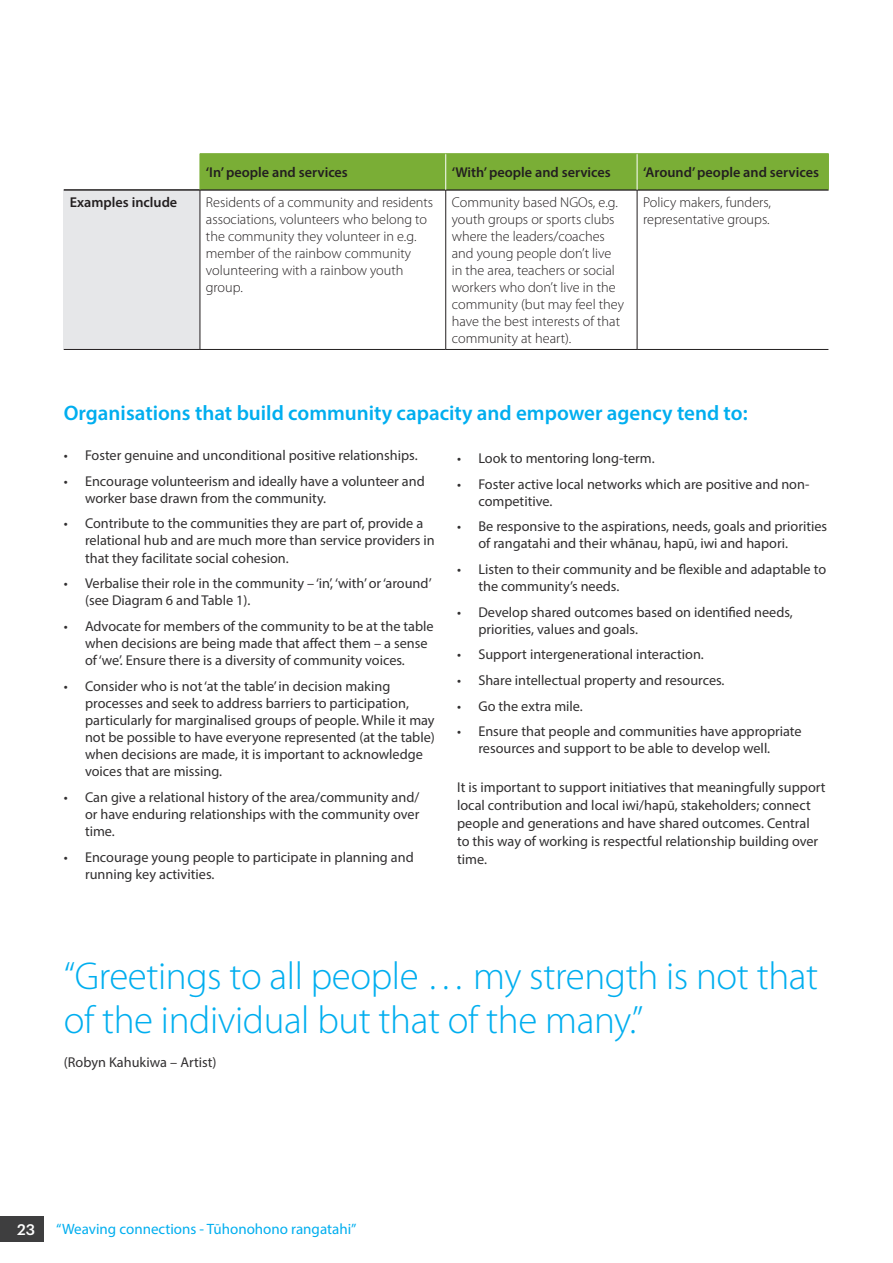
<style>
.page{position:relative;width:893px;height:1263px;background:#fff}
.page>*{position:absolute;margin:0;border:0;box-sizing:border-box;transform-origin:0 0}
.Quote_large_blue{font:300 39px/43.5px "Myriad Pro";letter-spacing:-.01em;color:#00aeef}
.Subhead_1{font:600 21px "Myriad Pro";color:#00aeef}
.t1{font:15px "Myriad Pro";color:#00aeef}
.t2{font:500 15px "Graphik";color:#fff}
.Body_Bullets{font:14.25px/17.1px "Myriad Pro";color:#312f30}
.Table_text{font:300 14.25px/17.1px "Myriad Pro";color:#231f20}
.Body{font:14.25px/18px "Myriad Pro";color:#312f30}
.Table_text-2{font:600 14.25px "Myriad Pro";color:#231f20}
</style>
<div class="page">
<div style="left:0;top:1216px;width:44px;height:25px;background:#3e3e3f"></div>
<div style="left:64px;top:190px;width:136px;height:159px;background:#e6e7e9"></div>
<hr style="left:200px;top:190px;width:1px;height:159px;background:#231f20">
<hr style="left:445px;top:190px;width:1px;height:159px;background:#231f20">
<hr style="left:637px;top:190px;width:1px;height:159px;background:#231f20">
<hr style="left:64px;top:349px;width:136px;height:1px;background:#231f20">
<hr style="left:200px;top:349px;width:246px;height:1px;background:#231f20">
<hr style="left:446px;top:349px;width:191px;height:1px;background:#231f20">
<hr style="left:637px;top:349px;width:191px;height:1px;background:#231f20">
<div style="left:201px;top:154px;width:627px;height:36px;background:#7aae36"></div>
<hr style="left:64px;top:190px;width:136px;height:1px;background:#231f20">
<hr style="left:200px;top:190px;width:246px;height:1px;background:#231f20">
<hr style="left:446px;top:190px;width:191px;height:1px;background:#231f20">
<hr style="left:637px;top:190px;width:192px;height:1px;background:#231f20">
<hr style="left:445px;top:154px;width:1px;height:36px;background:#fff">
<hr style="left:637px;top:154px;width:1px;height:36px;background:#fff">
<hr style="left:200px;top:153px;width:246px;height:1px;background:#7aae36">
<hr style="left:200px;top:154px;width:1px;height:36px;background:#7aae36">
<hr style="left:446px;top:153px;width:191px;height:1px;background:#7aae36">
<hr style="left:637px;top:153px;width:192px;height:1px;background:#7aae36">
<hr style="left:828px;top:154px;width:1px;height:36px;background:#7aae36">
<hr style="left:892px;top:130px;width:1px;height:372px;background:#e7f0db">
<p class="Table_text-2" style="left:206px;top:163px;width:143px">‘In’ people and services</p>
<p class="Table_text-2" style="left:452px;top:163px;width:161px">‘With’ people and services</p>
<p class="Table_text-2" style="left:643px;top:163px;width:177px">‘Around’ people and services</p>
<p class="Table_text-2" style="left:70px;top:193px;width:109px">Examples include</p>
<p class="Table_text" style="left:206px;top:194px;width:229px">Residents of a community and residents associations, volunteers who belong to the community they volunteer in e.g. member of the rainbow community volunteering with a rainbow youth group.</p>
<p class="Table_text" style="left:452px;top:194px;width:174px">Community based NGOs, e.g. youth groups or sports clubs where the leaders/coaches and young people don’t live in the area, teachers or social workers who don’t live in the community (but may feel they have the best interests of that community at heart).</p>
<p class="Table_text" style="left:643px;top:194px;width:130px">Policy makers, funders, representative groups.</p>
<p class="Subhead_1" style="left:64px;top:399px;width:685px">Organisations that build community capacity and empower agency tend to:</p>
<p class="Body_Bullets" style="left:64px;top:446px;width:355px">• Foster genuine and unconditional positive relationships.</p>
<p class="Body_Bullets" style="left:85px;top:472px;width:341px;text-indent:-21px">• Encourage volunteerism and ideally have a volunteer and worker base drawn from the community.</p>
<p class="Body_Bullets" style="left:85px;top:515px;width:351px;text-indent:-21px">• Contribute to the communities they are part of, provide a relational hub and are much more than service providers in that they facilitate social cohesion.</p>
<p class="Body_Bullets" style="left:85px;top:574px;width:348px;text-indent:-21px">• Verbalise their role in the community – ‘in’, ‘with’ or ‘around’ (see Diagram 6 and Table 1).</p>
<p class="Body_Bullets" style="left:85px;top:617px;width:350px;text-indent:-21px">• Advocate for members of the community to be at the table when decisions are being made that affect them – a sense of ‘we’. Ensure there is a diversity of community voices.</p>
<p class="Body_Bullets" style="left:85px;top:677px;width:351px;text-indent:-21px">• Consider who is not ‘at the table’ in decision making processes and seek to address barriers to participation, particularly for marginalised groups of people. While it may not be possible to have everyone represented (at the table) when decisions are made, it is important to acknowledge voices that are missing.</p>
<p class="Body_Bullets" style="left:85px;top:788px;width:336px;text-align:justify;text-indent:-21px">• Can give a relational history of the area/community and/ or have enduring relationships with the community over time.</p>
<p class="Body_Bullets" style="left:85px;top:848px;width:330px;text-indent:-21px">• Encourage young people to participate in planning and running key activities.</p>
<p class="Body_Bullets" style="left:457px;top:449px;width:199px">• Look to mentoring long-term.</p>
<p class="Body_Bullets" style="left:478px;top:475px;width:332px;text-indent:-21px">• Foster active local networks which are positive and non&shy;competitive.</p>
<p class="Body_Bullets" style="left:478px;top:518px;width:350px;text-indent:-21px">• Be responsive to the aspirations, needs, goals and priorities of rangatahi and their whānau, hapū, iwi and hapori.</p>
<p class="Body_Bullets" style="left:478px;top:560px;width:349px;text-indent:-21px">• Listen to their community and be flexible and adaptable to the community’s needs.</p>
<p class="Body_Bullets" style="left:478px;top:603px;width:316px;text-indent:-21px">• Develop shared outcomes based on identified needs, priorities, values and goals.</p>
<p class="Body_Bullets" style="left:457px;top:646px;width:248px">• Support intergenerational interaction.</p>
<p class="Body_Bullets" style="left:457px;top:671px;width:269px">• Share intellectual property and resources.</p>
<p class="Body_Bullets" style="left:457px;top:697px;width:127px">• Go the extra mile.</p>
<p class="Body_Bullets" style="left:478px;top:723px;width:325px;text-indent:-21px">• Ensure that people and communities have appropriate resources and support to be able to develop well.</p>
<p class="Body" style="left:457px;top:778px;width:370px">It is important to support initiatives that meaningfully support local contribution and local iwi/hapū, stakeholders; connect people and generations and have shared outcomes. Central to this way of working is respectful relationship building over time.</p>
<p class="Quote_large_blue" style="left:64px;top:955px;width:756px">“Greetings to all people … my strength is not that of the individual but that of the many.”</p>
<p class="Body" style="left:64px;top:1053px;width:154px">(Robyn Kahukiwa – Artist)</p>
<p class="t2" style="left:17px;top:1218px;width:20px">23</p>
<p class="t1" style="left:56px;top:1220px;width:302px">“Weaving connections - Tūhonohono rangatahi”</p>
</div>
